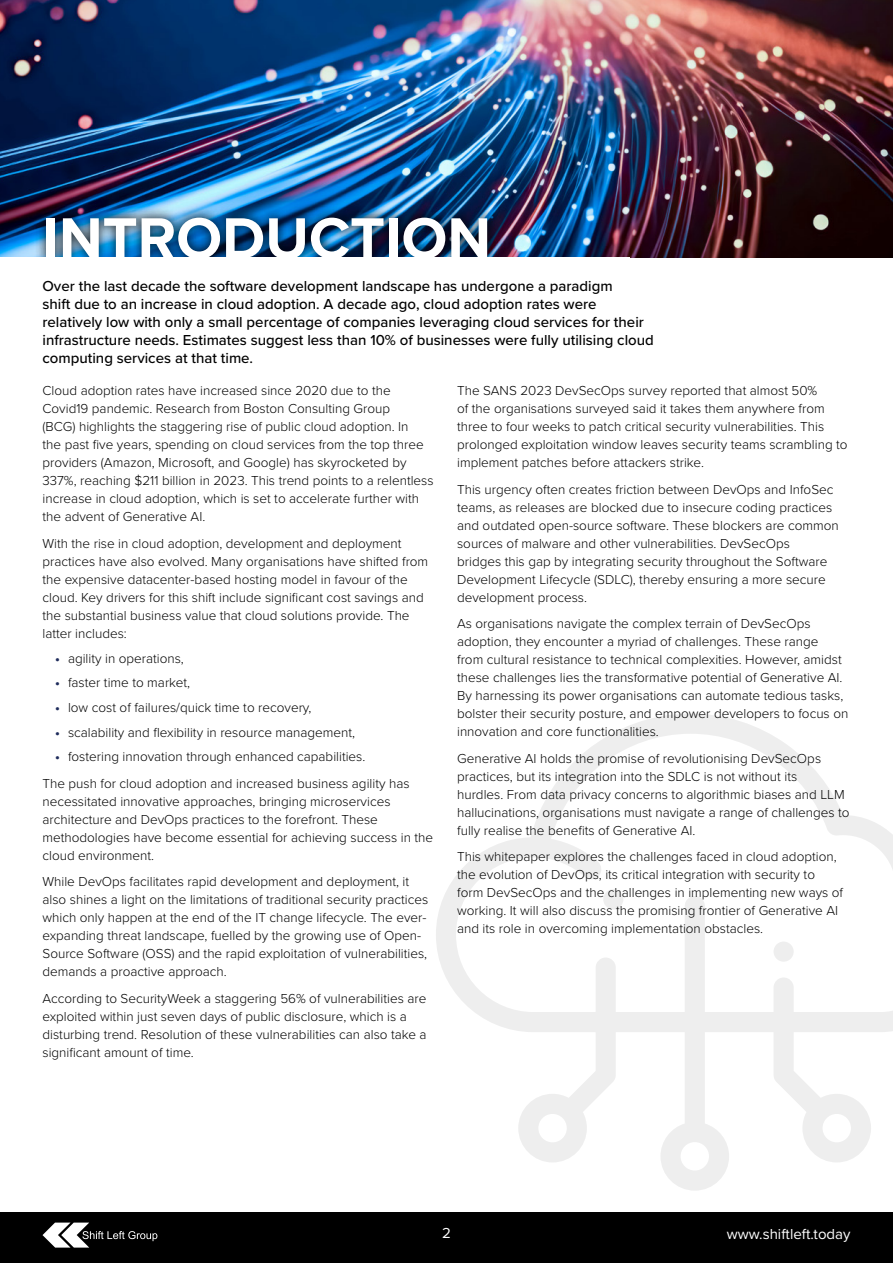
<style>
.page{position:relative;width:893px;height:1263px;background:#fff}
.page>*{position:absolute;margin:0;border:0;box-sizing:border-box;transform-origin:0 0}
.t1{font:700 60px "Proxima Nova";color:#fff}
.t2{font:500 15px/18px "Proxima Nova";color:#000}
.t3{font:15px "Proxima Nova";color:#fff}
.t4{font:300 13.5px/18px "Proxima Nova";color:#000}
.s1{font-weight:700;color:#1f2c5c}
</style>
<div class="page">
<div style="left:0;top:1212px;width:893px;height:51px;background:#000"></div>
<svg style="left:43px;top:1222px;width:114px;height:25px"></svg>
<svg style="left:436px;top:714px;width:457px;height:477px"></svg>
<svg style="left:602px;top:888px;width:23px;height:21px"></svg>
<svg style="left:773px;top:941px;width:21px;height:21px"></svg>
<img style="left:0;top:0;width:893px;height:257px">
<div style="left:35px;top:206px;width:464px;height:64px;background:#000;opacity:.75"></div>
<div style="left:0;top:257px;width:629px;height:23px;background:#fff"></div>
<h1 class="t1" style="left:43px;top:194px;width:450px">INTRODUCTION</h1>
<p class="t2" style="left:43px;top:277px;width:613px">Over the last decade the software development landscape has undergone a paradigm<br>shift due to an increase in cloud adoption. A decade ago, cloud adoption rates were relatively low with only a small percentage of companies leveraging cloud services for their infrastructure needs. Estimates suggest less than 10% of businesses were fully utilising cloud computing services at that time.</p>
<p class="t4" style="left:43px;top:381px;width:393px">Cloud adoption rates have increased since 2020 due to the Covid19 pandemic. Research from Boston Consulting Group<br>(BCG) highlights the staggering rise of public cloud adoption. In<br>the past five years, spending on cloud services from the top three providers (Amazon, Microsoft, and Google) has skyrocketed by 337%, reaching $211 billion in 2023. This trend points to a relentless increase in cloud adoption, which is set to accelerate further with the advent of Generative AI.</p>
<p class="t4" style="left:43px;top:534px;width:387px">With the rise in cloud adoption, development and deployment practices have also evolved. Many organisations have shifted from the expensive datacenter-based hosting model in favour of the cloud. Key drivers for this shift include significant cost savings and the substantial business value that cloud solutions provide. The latter includes:</p>
<p class="t4" style="left:55px;top:648px;width:130px"><span class="s1">•</span> agility in operations,</p>
<p class="t4" style="left:55px;top:673px;width:136px"><span class="s1">•</span> faster time to market,</p>
<p class="t4" style="left:55px;top:698px;width:258px"><span class="s1">•</span> low cost of failures/quick time to recovery,</p>
<p class="t4" style="left:55px;top:722px;width:301px"><span class="s1">•</span> scalability and flexibility in resource management,</p>
<p class="t4" style="left:43px;top:743px;width:369px;line-height:26.5px;text-indent:13px"><span class="s1">•</span> fostering innovation through enhanced capabilities.<br>The push for cloud adoption and increased business agility has</p>
<p class="t4" style="left:43px;top:792px;width:392px">necessitated innovative approaches, bringing microservices architecture and DevOps practices to the forefront. These methodologies have become essential for achieving success in the cloud environment.</p>
<p class="t4" style="left:43px;top:872px;width:387px">While DevOps facilitates rapid development and deployment, it also shines a light on the limitations of traditional security practices which only happen at the end of the IT change lifecycle. The ever&shy;expanding threat landscape, fuelled by the growing use of Open-Source Software (OSS) and the rapid exploitation of vulnerabilities, demands a proactive approach.</p>
<p class="t4" style="left:43px;top:989px;width:386px">According to SecurityWeek a staggering 56% of vulnerabilities are exploited within just seven days of public disclosure, which is a disturbing trend. Resolution of these vulnerabilities can also take a significant amount of time.</p>
<p class="t4" style="left:457px;top:381px;width:392px">The SANS 2023 DevSecOps survey reported that almost 50%<br>of the organisations surveyed said it takes them anywhere from three to four weeks to patch critical security vulnerabilities. This prolonged exploitation window leaves security teams scrambling to implement patches before attackers strike.</p>
<p class="t4" style="left:457px;top:479px;width:383px">This urgency often creates friction between DevOps and InfoSec teams, as releases are blocked due to insecure coding practices and outdated open-source software. These blockers are common sources of malware and other vulnerabilities. DevSecOps<br>bridges this gap by integrating security throughout the Software Development Lifecycle (SDLC), thereby ensuring a more secure development process.</p>
<p class="t4" style="left:457px;top:614px;width:393px">As organisations navigate the complex terrain of DevSecOps adoption, they encounter a myriad of challenges. These range<br>from cultural resistance to technical complexities. However, amidst these challenges lies the transformative potential of Generative AI.<br>By harnessing its power organisations can automate tedious tasks, bolster their security posture, and empower developers to focus on innovation and core functionalities.</p>
<p class="t4" style="left:457px;top:748px;width:394px">Generative AI holds the promise of revolutionising DevSecOps practices, but its integration into the SDLC is not without its<br>hurdles. From data privacy concerns to algorithmic biases and LLM hallucinations, organisations must navigate a range of challenges to fully realise the benefits of Generative AI.</p>
<p class="t4" style="left:457px;top:847px;width:388px">This whitepaper explores the challenges faced in cloud adoption, the evolution of DevOps, its critical integration with security to form DevSecOps and the challenges in implementing new ways of working. It will also discuss the promising frontier of Generative AI and its role in overcoming implementation obstacles.</p>
<p class="t3" style="left:442px;top:1222px;width:10px">2</p>
<p class="t3" style="left:727px;top:1223px;width:125px">www.shiftleft.today</p>
</div>
